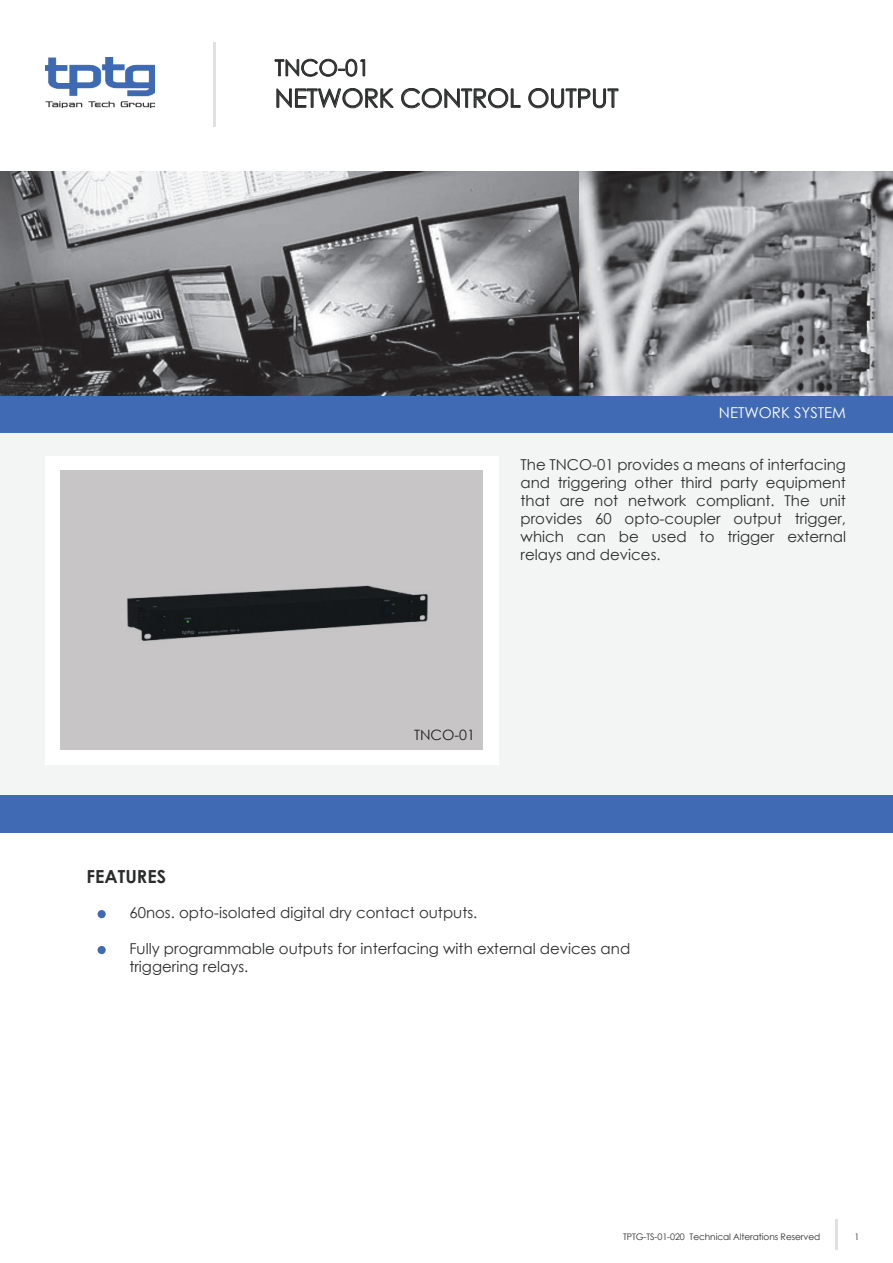
<style>
.page{position:relative;width:893px;height:1263px;background:#fff}
.page>*{position:absolute;margin:0;border:0;box-sizing:border-box;transform-origin:0 0}
.t1{font:25.5px "Century Gothic";letter-spacing:-.01em;color:#2c2d2d}
.t2{font:22.5px "Century Gothic";letter-spacing:-.01em;color:#2c2d2d}
.t3{font:700 18px "Century Gothic";color:#2b2c2c}
.t4{font:15px/18px "Century Gothic";color:#2c2d2d;text-align:justify}
.t5{font:15px "Century Gothic";color:#fff}
.t6{font:14.25px "Century Gothic";color:#231f20}
.t7{font:9px "Century Gothic";letter-spacing:-.01em;color:#2b2c2c}
</style>
<div class="page">
<div style="left:0;top:396px;width:893px;height:37px;background:#406bb4"></div>
<img style="left:45px;top:58px;width:110px;height:49px">
<hr style="left:213px;top:43px;width:3px;height:84px;background:#e0e1e0">
<div style="left:0;top:433px;width:893px;height:362px;background:#f3f4f4"></div>
<div style="left:45px;top:456px;width:453px;height:309px;background:#fff"></div>
<img style="left:61px;top:471px;width:422px;height:278px">
<img style="left:0;top:172px;width:893px;height:224px">
<div style="left:0;top:795px;width:893px;height:37px;background:#406bb4"></div>
<hr style="left:835px;top:1219px;width:3px;height:31px;background:#e0e1e0">
<svg style="left:275px;top:59px;width:90px;height:18px"></svg>
<svg style="left:277px;top:88px;width:117px;height:20px"></svg>
<svg style="left:401px;top:88px;width:119px;height:20px"></svg>
<svg style="left:528px;top:88px;width:90px;height:20px"></svg>
<div style="left:98px;top:910px;width:8px;height:8px;background:#406bb4;border-radius:50%"></div>
<div style="left:98px;top:946px;width:8px;height:8px;background:#406bb4;border-radius:50%"></div>
<h2 class="t2" style="left:275px;top:52px;width:97px">TNCO-01</h2>
<h1 class="t1" style="left:275px;top:80px;width:345px">NETWORK CONTROL OUTPUT</h1>
<p class="t3" style="left:87px;top:863px;width:81px">FEATURES</p>
<p class="t5" style="left:719px;top:402px;width:129px">NETWORK SYSTEM</p>
<p class="t4" style="left:520px;top:455px;width:327px">The TNCO-01 provides a means of interfacing and triggering other third party equipment that are not network compliant. The unit provides 60 opto-coupler output trigger, which can be used to trigger external relays and devices.</p>
<p class="t6" style="left:414px;top:725px;width:63px">TNCO-01</p>
<p class="t4" style="left:129px;top:903px;width:350px">60nos. opto-isolated digital dry contact outputs.</p>
<p class="t4" style="left:129px;top:939px;width:502px">Fully programmable outputs for interfacing with external devices and triggering relays.</p>
<p class="t7" style="left:623px;top:1230px;width:199px">TPTG-TS-01-020 Technical Alterations Reserved</p>
<p class="t7" style="left:854px;top:1230px;width:6px">1</p>
</div>
